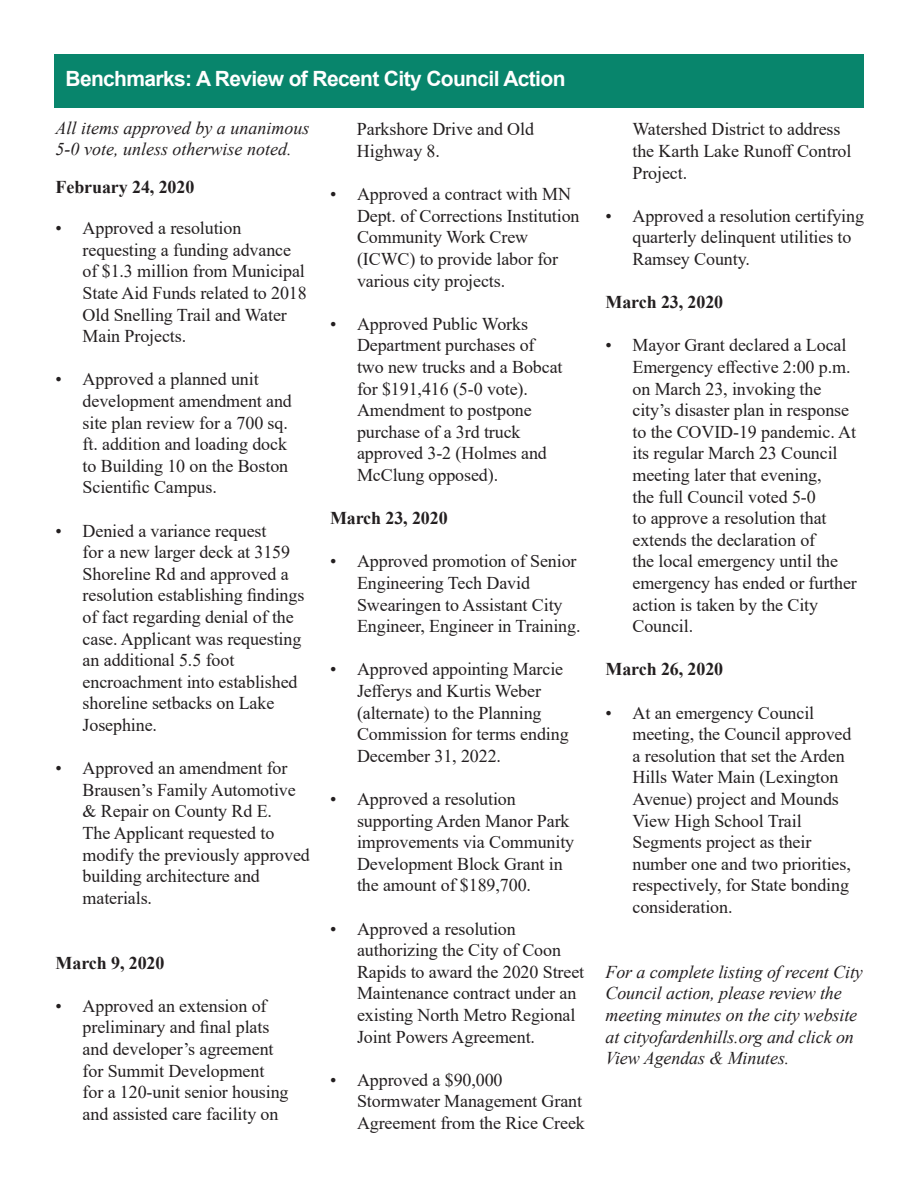
<style>
.page{position:relative;width:918px;height:1188px;background:#fff}
.page>*{position:absolute;margin:0;border:0;box-sizing:border-box;transform-origin:0 0}
.t1{font:700 21px "Arial";letter-spacing:-.03em;color:#fff}
.t2{font:18px/21.6px "Times New Roman";letter-spacing:-.005em;color:#231f20}
.t3{font:italic 18px/21.6px "Times New Roman";letter-spacing:-.005em;color:#231f20}
.t4{font:700 18px "Times New Roman";letter-spacing:-.005em;color:#231f20}
</style>
<div class="page">
<div style="left:54px;top:54px;width:810px;height:54px;background:#08856c"></div>
<p class="t1" style="left:65px;top:63px;width:502px">Benchmarks: A Review of Recent City Council Action</p>
<p class="t3" style="left:56px;top:117px;width:255px;line-height:20.7px">All items approved by a unanimous<br>5-0 vote, unless otherwise noted.</p>
<p class="t4" style="left:56px;top:174px;width:140px">February 24, 2020</p>
<p class="t2" style="left:83px;top:217px;width:226px;text-indent:-27px">• Approved a resolution requesting a funding advance of $1.3 million from Municipal<br>State Aid Funds related to 2018<br>Old Snelling Trail and Water<br>Main Projects.</p>
<p class="t2" style="left:83px;top:368px;width:211px;text-indent:-27px">• Approved a planned unit development amendment and site plan review for a 700 sq. ft. addition and loading dock to Building 10 on the Boston<br>Scientific Campus.</p>
<p class="t2" style="left:83px;top:519px;width:223px;text-indent:-27px">• Denied a variance request<br>for a new larger deck at 3159<br>Shoreline Rd and approved a resolution establishing findings of fact regarding denial of the case. Applicant was requesting an additional 5.5 foot encroachment into established shoreline setbacks on Lake<br>Josephine.</p>
<p class="t2" style="left:83px;top:757px;width:229px;text-indent:-27px">• Approved an amendment for<br>Brausen’s Family Automotive &amp; Repair on County Rd E.<br>The Applicant requested to modify the previously approved building architecture and materials.</p>
<p class="t2" style="left:357px;top:118px;width:179px">Parkshore Drive and Old<br>Highway 8.</p>
<p class="t2" style="left:357px;top:183px;width:224px;text-indent:-27px">• Approved a contract with MN<br>Dept. of Corrections Institution<br>Community Work Crew (ICWC) to provide labor for various city projects.</p>
<p class="t2" style="left:357px;top:312px;width:207px;text-indent:-27px">• Approved Public Works<br>Department purchases of two new trucks and a Bobcat for $191,416 (5-0 vote).<br>Amendment to postpone purchase of a 3rd truck approved 3-2 (Holmes and<br>McClung opposed).</p>
<p class="t4" style="left:330px;top:505px;width:119px">March 23, 2020</p>
<p class="t2" style="left:357px;top:550px;width:225px;text-indent:-27px">• Approved promotion of Senior<br>Engineering Tech David<br>Swearingen to Assistant City<br>Engineer, Engineer in Training.</p>
<p class="t2" style="left:357px;top:658px;width:213px;text-indent:-27px">• Approved appointing Marcie<br>Jefferys and Kurtis Weber (alternate) to the Planning<br>Commission for terms ending<br>December 31, 2022.</p>
<p class="t2" style="left:357px;top:788px;width:219px;text-indent:-27px">• Approved a resolution supporting Arden Manor Park improvements via Community<br>Development Block Grant in the amount of $189,700.</p>
<p class="t2" style="left:357px;top:917px;width:229px;text-indent:-27px">• Approved a resolution authorizing the City of Coon<br>Rapids to award the 2020 Street<br>Maintenance contract under an existing North Metro Regional<br>Joint Powers Agreement.</p>
<p class="t2" style="left:357px;top:1068px;width:229px;text-indent:-27px">• Approved a $90,000<br>Stormwater Management Grant<br>Agreement from the Rice Creek</p>
<p class="t4" style="left:56px;top:950px;width:110px">March 9, 2020</p>
<p class="t2" style="left:83px;top:994px;width:207px;text-indent:-27px">• Approved an extension of preliminary and final plats and developer’s agreement for Summit Development for a 120-unit senior housing and assisted care facility on</p>
<p class="t2" style="left:633px;top:118px;width:220px">Watershed District to address the Karth Lake Runoff Control<br>Project.</p>
<p class="t2" style="left:633px;top:204px;width:233px;text-indent:-27px">• Approved a resolution certifying quarterly delinquent utilities to<br>Ramsey County.</p>
<p class="t4" style="left:606px;top:289px;width:119px">March 23, 2020</p>
<p class="t2" style="left:633px;top:334px;width:226px;text-indent:-27px">• Mayor Grant declared a Local<br>Emergency effective 2:00 p.m. on March 23, invoking the city’s disaster plan in response to the COVID-19 pandemic. At its regular March 23 Council meeting later that evening,<br>the full Council voted 5-0<br>to approve a resolution that extends the declaration of<br>the local emergency until the emergency has ended or further action is taken by the City<br>Council.</p>
<p class="t4" style="left:606px;top:656px;width:119px">March 26, 2020</p>
<p class="t2" style="left:633px;top:701px;width:220px;text-indent:-27px">• At an emergency Council meeting, the Council approved a resolution that set the Arden<br>Hills Water Main (Lexington<br>Avenue) project and Mounds<br>View High School Trail<br>Segments project as their number one and two priorities, respectively, for State bonding consideration.</p>
<p class="t3" style="left:606px;top:961px;width:259px">For a complete listing of recent City Council action, please review the meeting minutes on the city website at cityofardenhills.org and click on View Agendas &amp; Minutes.</p>
</div>
